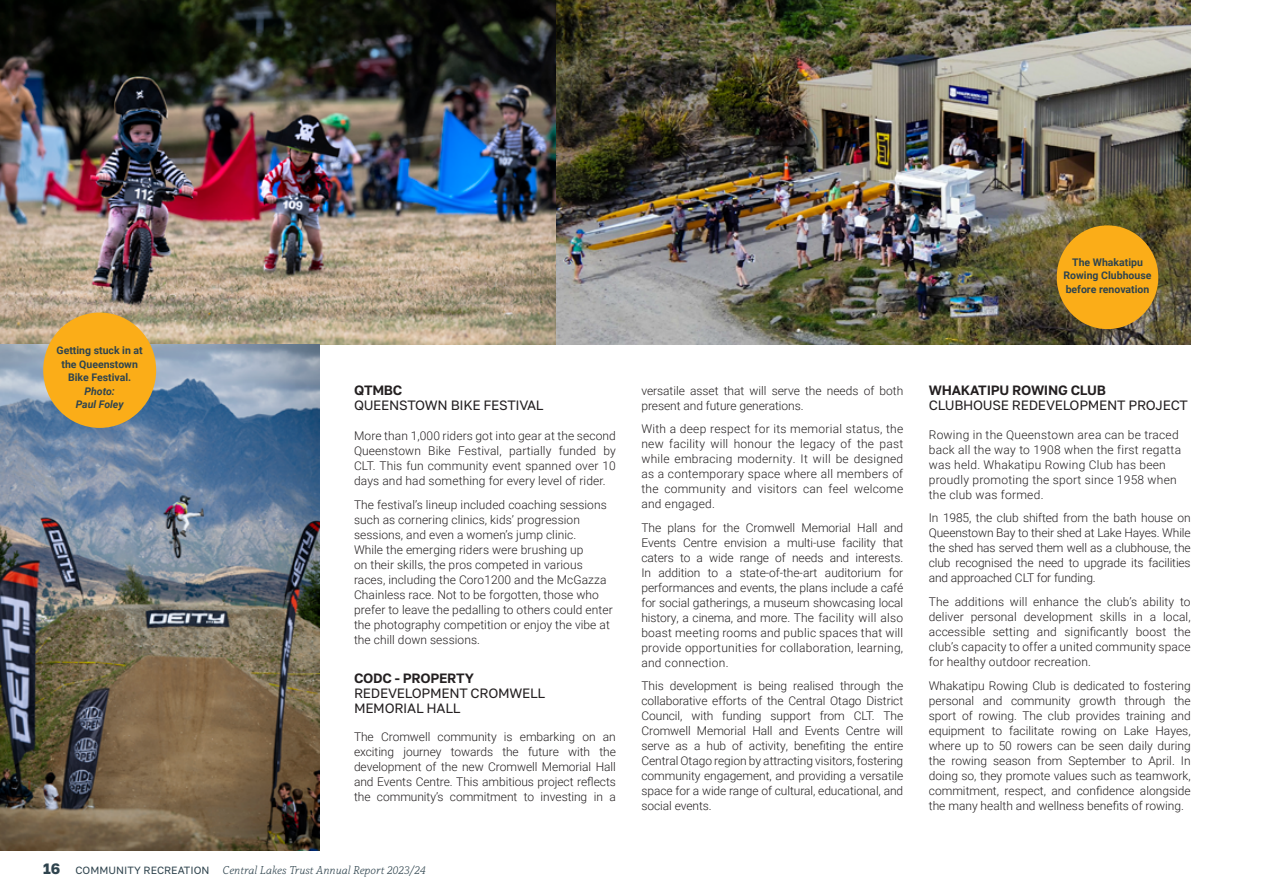
<style>
.page{position:relative;width:1263px;height:893px;background:#fff}
.page>*{position:absolute;margin:0;border:0;box-sizing:border-box;transform-origin:0 0}
.t1{font:13.5px/15px "Golos Text";letter-spacing:-.02em;color:#231f20}
.t2{font:600 13.5px "Golos Text";letter-spacing:-.02em;color:#231f20}
.t3{font:300 12px/15px "Roboto";letter-spacing:.005em;color:#231f20;text-align:justify}
.t4{font:italic 300 12px "Capitolina";color:#2f444e}
.t5{font:700 10.5px/13.5px "Roboto";color:#2f444e;text-align:center}
.t6{font:italic 700 10.5px/13.5px "Roboto";color:#2f444e;text-align:center}
.s1{font-family:"Golos Text";font-weight:700;font-style:normal;font-size:15px}
.s2{font-family:"Golos Text";font-weight:400;font-style:normal;font-size:10.5px}
</style>
<div class="page">
<img style="left:0;top:0;width:1191px;height:344px">
<img style="left:0;top:344px;width:319px;height:506px">
<div style="left:43px;top:313px;width:113px;height:115px;background:#fbad18;border-radius:50%"></div>
<div style="left:1057px;top:225px;width:101px;height:104px;background:#fbad18;border-radius:50%"></div>
<p class="t5" style="left:57px;top:343px;width:88px">Getting stuck in at the Queenstown<br>Bike Festival.</p>
<p class="t6" style="left:76px;top:384px;width:49px">Photo:<br>Paul Foley</p>
<p class="t2" style="left:354px;top:382px;width:50px">QTMBC</p>
<p class="t1" style="left:354px;top:398px;width:191px">QUEENSTOWN BIKE FESTIVAL</p>
<p class="t3" style="left:354px;top:428px;width:263px">More than 1,000 riders got into gear at the second Queenstown Bike Festival, partially funded by CLT. This fun community event spanned over 10 days and had something for every level of rider.</p>
<p class="t3" style="left:354px;top:497px;width:260px;text-align:left">The festival’s lineup included coaching sessions such as cornering clinics, kids’ progression sessions, and even a women’s jump clinic.<br>While the emerging riders were brushing up<br>on their skills, the pros competed in various races, including the Coro1200 and the McGazza Chainless race. Not to be forgotten, those who prefer to leave the pedalling to others could enter the photography competition or enjoy the vibe at the chill down sessions.</p>
<p class="t2" style="left:354px;top:669px;width:121px">CODC - PROPERTY</p>
<p class="t1" style="left:354px;top:685px;width:193px">REDEVELOPMENT CROMWELL<br>MEMORIAL HALL</p>
<p class="t3" style="left:354px;top:729px;width:263px">The Cromwell community is embarking on an exciting journey towards the future with the development of the new Cromwell Memorial Hall and Events Centre. This ambitious project reflects the community’s commitment to investing in a</p>
<p class="t4" style="left:43px;top:863px;width:384px"><span class="s1">16</span> <span class="s2">COMMUNITY RECREATION</span> Central Lakes Trust Annual Report 2023/24</p>
<p class="t5" style="left:1063px;top:255px;width:89px">The Whakatipu<br>Rowing Clubhouse before renovation</p>
<p class="t3" style="left:641px;top:383px;width:263px">versatile asset that will serve the needs of both present and future generations.</p>
<p class="t3" style="left:641px;top:421px;width:263px">With a deep respect for its memorial status, the new facility will honour the legacy of the past while embracing modernity. It will be designed as a contemporary space where all members of the community and visitors can feel welcome and engaged.</p>
<p class="t3" style="left:641px;top:520px;width:263px">The plans for the Cromwell Memorial Hall and Events Centre envision a multi-use facility that caters to a wide range of needs and interests.<br>In addition to a state-of-the-art auditorium for performances and events, the plans include a café for social gatherings, a museum showcasing local history, a cinema, and more. The facility will also boast meeting rooms and public spaces that will provide opportunities for collaboration, learning, and connection.</p>
<p class="t3" style="left:641px;top:678px;width:263px">This development is being realised through the collaborative efforts of the Central Otago District Council, with funding support from CLT. The Cromwell Memorial Hall and Events Centre will serve as a hub of activity, benefiting the entire Central Otago region by attracting visitors, fostering community engagement, and providing a versatile space for a wide range of cultural, educational, and social events.</p>
<p class="t2" style="left:929px;top:382px;width:179px">WHAKATIPU ROWING CLUB</p>
<p class="t1" style="left:929px;top:398px;width:260px">CLUBHOUSE REDEVELOPMENT PROJECT</p>
<p class="t3" style="left:929px;top:427px;width:254px;text-align:left">Rowing in the Queenstown area can be traced back all the way to 1908 when the first regatta was held. Whakatipu Rowing Club has been proudly promoting the sport since 1958 when the club was formed.</p>
<p class="t3" style="left:929px;top:510px;width:263px">In 1985, the club shifted from the bath house on Queenstown Bay to their shed at Lake Hayes. While the shed has served them well as a clubhouse, the club recognised the need to upgrade its facilities and approached CLT for funding.</p>
<p class="t3" style="left:929px;top:594px;width:263px">The additions will enhance the club’s ability to deliver personal development skills in a local, accessible setting and significantly boost the club’s capacity to offer a united community space for healthy outdoor recreation.</p>
<p class="t3" style="left:929px;top:677px;width:263px">Whakatipu Rowing Club is dedicated to fostering personal and community growth through the sport of rowing. The club provides training and equipment to facilitate rowing on Lake Hayes, where up to 50 rowers can be seen daily during the rowing season from September to April. In doing so, they promote values such as teamwork, commitment, respect, and confidence alongside the many health and wellness benefits of rowing.</p>
</div>
